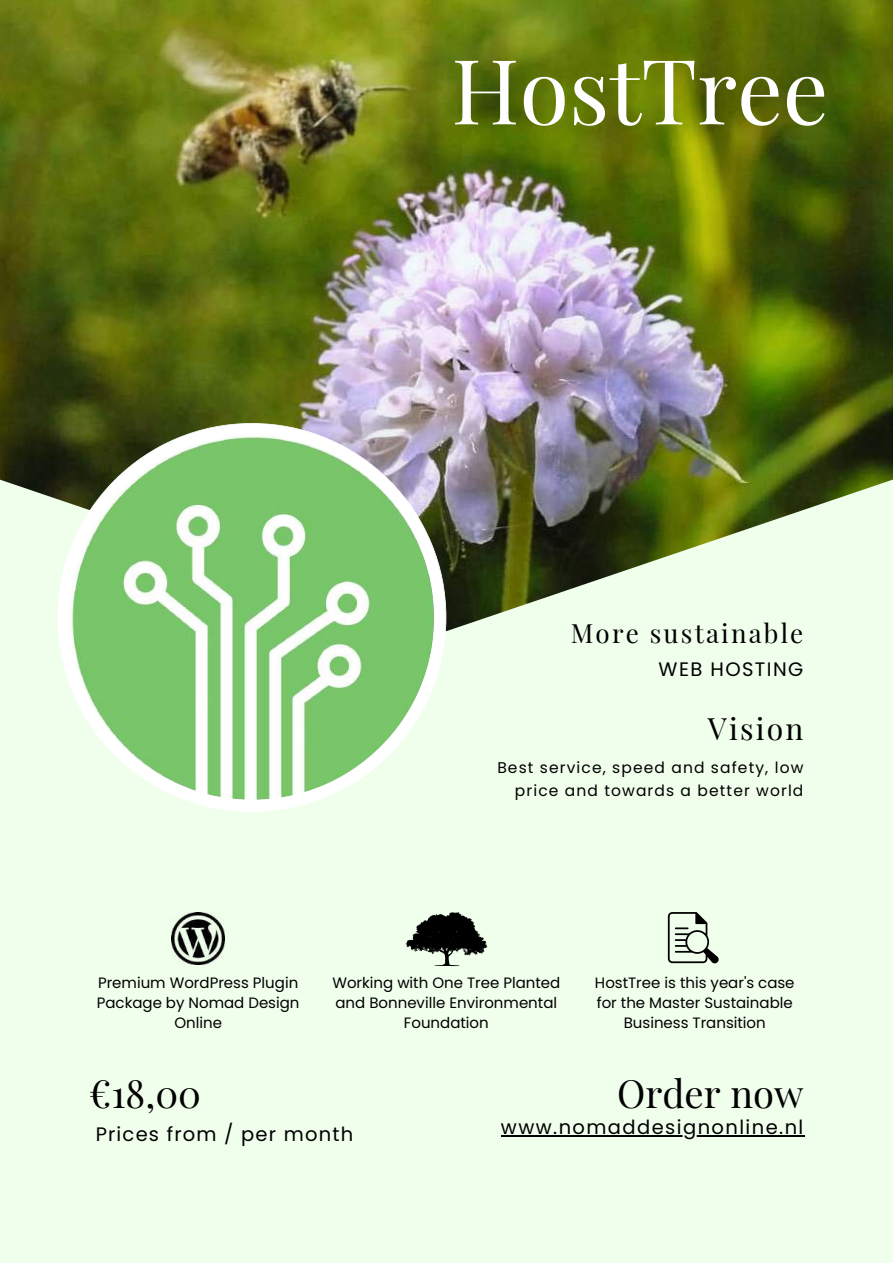
<style>
.page{position:relative;width:893px;height:1264px;background:#fff}
.page>*{position:absolute;margin:0;border:0;box-sizing:border-box;transform-origin:0 0}
.t1{font:90px "Playfair Display";color:#fff}
.t2{font:38.1px "Playfair Display";color:#000}
.t3{font:30.15px "Playfair Display";letter-spacing:.075em;color:#000}
.t4{font:25.95px "Playfair Display";letter-spacing:.085em;color:#000}
.t5{font:19.5px "Poppins";letter-spacing:.075em;color:#000}
.t6{font:15.45px/23.5px "Poppins";letter-spacing:.07em;color:#000;text-align:right}
.t7{font:15px/20.2px "Poppins";color:#000;text-align:center}
</style>
<div class="page">
<div style="left:0;top:0;width:892px;height:1262px;background:#f0feec"></div>
<img style="left:0;top:0;width:892px;height:631px">
<svg style="left:57px;top:423px;width:389px;height:389px;fill:#79c56a"></svg>
<hr style="left:501px;top:1135px;width:303px;height:1px;background:#000">
<img style="left:172px;top:912px;width:53px;height:52px">
<svg style="left:405px;top:912px;width:82px;height:54px"></svg>
<svg style="left:667px;top:912px;width:52px;height:52px"></svg>
<h1 class="t1" style="left:451px;top:27px;width:378px">HostTree</h1>
<h3 class="t4" style="left:570px;top:614px;width:234px">More sustainable</h3>
<h3 class="t5" style="left:658px;top:655px;width:146px">WEB HOSTING</h3>
<h3 class="t3" style="left:707px;top:707px;width:97px">Vision</h3>
<p class="t6" style="left:497px;top:755px;width:307px">Best service, speed and safety, low price and towards a better world</p>
<p class="t7" style="left:97px;top:972px;width:204px">Premium WordPress Plugin<br>Package by Nomad Design<br>Online</p>
<p class="t7" style="left:595px;top:972px;width:201px">HostTree is this year's case for the Master Sustainable<br>Business Transition</p>
<p class="t7" style="left:332px;top:972px;width:229px">Working with One Tree Planted and Bonneville Environmental<br>Foundation</p>
<h2 class="t2" style="left:89px;top:1066px;width:113px">€18,00</h2>
<h2 class="t2" style="left:617px;top:1066px;width:188px">Order now</h2>
<h3 class="t5" style="left:96px;top:1120px;width:259px">Prices from / per month</h3>
<h3 class="t5" style="left:501px;top:1113px;width:304px">www.nomaddesignonline.nl</h3>
</div>
